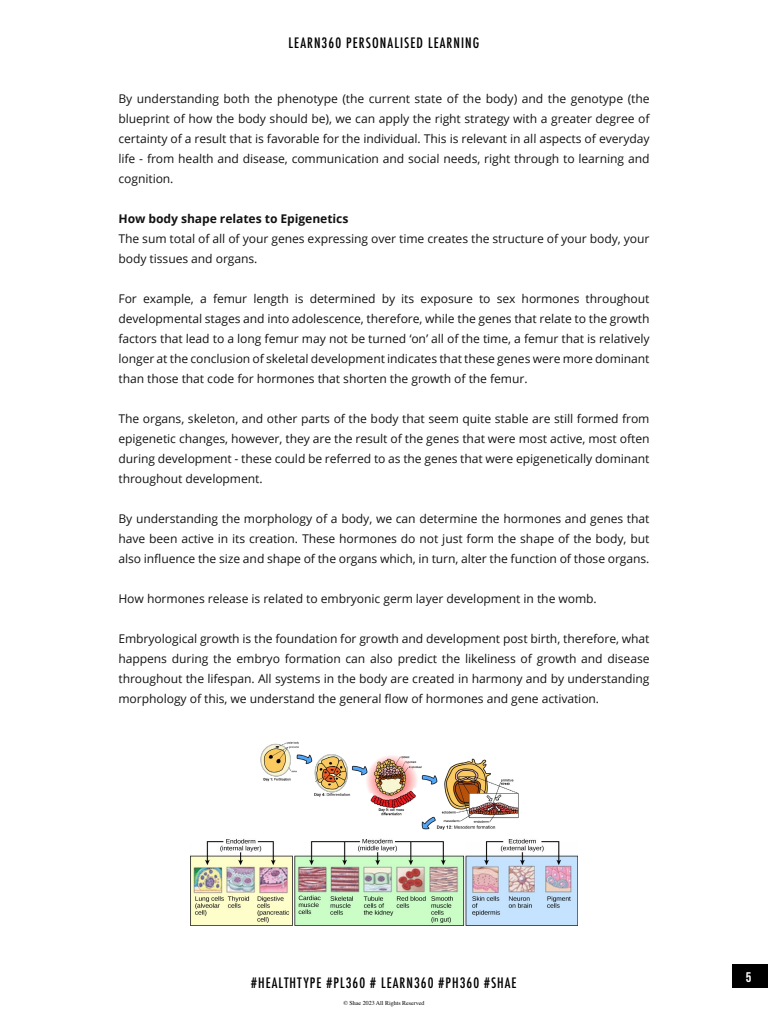
<style>
.page{position:relative;width:768px;height:1024px;background:#fff}
.page>*{position:absolute;margin:0;border:0;box-sizing:border-box;transform-origin:0 0}
.t1{font:500 condensed 14px "Futura";letter-spacing:.075em;color:#000}
.t2{font:14px "Bebas Neue";color:#fff}
.t3{font:12px/20px "Open Sans";color:#121212;text-align:justify}
.t4{font:700 12px "Open Sans";color:#121212}
.t5{font:6px "Times";color:#000}
</style>
<div class="page">
<div style="left:732px;top:965px;width:36px;height:23px;background:#000"></div>
<img style="left:190px;top:841px;width:388px;height:85px">
<img style="left:190px;top:741px;width:351px;height:152px">
<p class="t1" style="left:289px;top:33px;width:192px">LEARN360 PERSONALISED LEARNING</p>
<p class="t3" style="left:118px;top:89px;width:533px">By understanding both the phenotype (the current state of the body) and the genotype (the blueprint of how the body should be), we can apply the right strategy with a greater degree of certainty of a result that is favorable for the individual. This is relevant in all aspects of everyday life - from health and disease, communication and social needs, right through to learning and cognition.</p>
<p class="t4" style="left:118px;top:210px;width:232px">How body shape relates to Epigenetics</p>
<p class="t3" style="left:118px;top:229px;width:533px">The sum total of all of your genes expressing over time creates the structure of your body, your body tissues and organs.</p>
<p class="t3" style="left:118px;top:289px;width:533px">For example, a femur length is determined by its exposure to sex hormones throughout developmental stages and into adolescence, therefore, while the genes that relate to the growth factors that lead to a long femur may not be turned ‘on’ all of the time, a femur that is relatively longer at the conclusion of skeletal development indicates that these genes were more dominant than those that code for hormones that shorten the growth of the femur.</p>
<p class="t3" style="left:118px;top:409px;width:533px">The organs, skeleton, and other parts of the body that seem quite stable are still formed from epigenetic changes, however, they are the result of the genes that were most active, most often during development - these could be referred to as the genes that were epigenetically dominant throughout development.</p>
<p class="t3" style="left:118px;top:509px;width:533px">By understanding the morphology of a body, we can determine the hormones and genes that have been active in its creation. These hormones do not just form the shape of the body, but also influence the size and shape of the organs which, in turn, alter the function of those organs.</p>
<p class="t3" style="left:118px;top:589px;width:480px">How hormones release is related to embryonic germ layer development in the womb.</p>
<p class="t3" style="left:118px;top:629px;width:533px">Embryological growth is the foundation for growth and development post birth, therefore, what happens during the embryo formation can also predict the likeliness of growth and disease throughout the lifespan. All systems in the body are created in harmony and by understanding morphology of this, we understand the general flow of hormones and gene activation.</p>
<p class="t1" style="left:251px;top:974px;width:267px">#HEALTHTYPE #PL360 # LEARN360 #PH360 #SHAE</p>
<p class="t5" style="left:343px;top:997px;width:83px">© Shae 2023 All Rights Reserved</p>
<p class="t2" style="left:746px;top:969px;width:7px">5</p>
</div>
